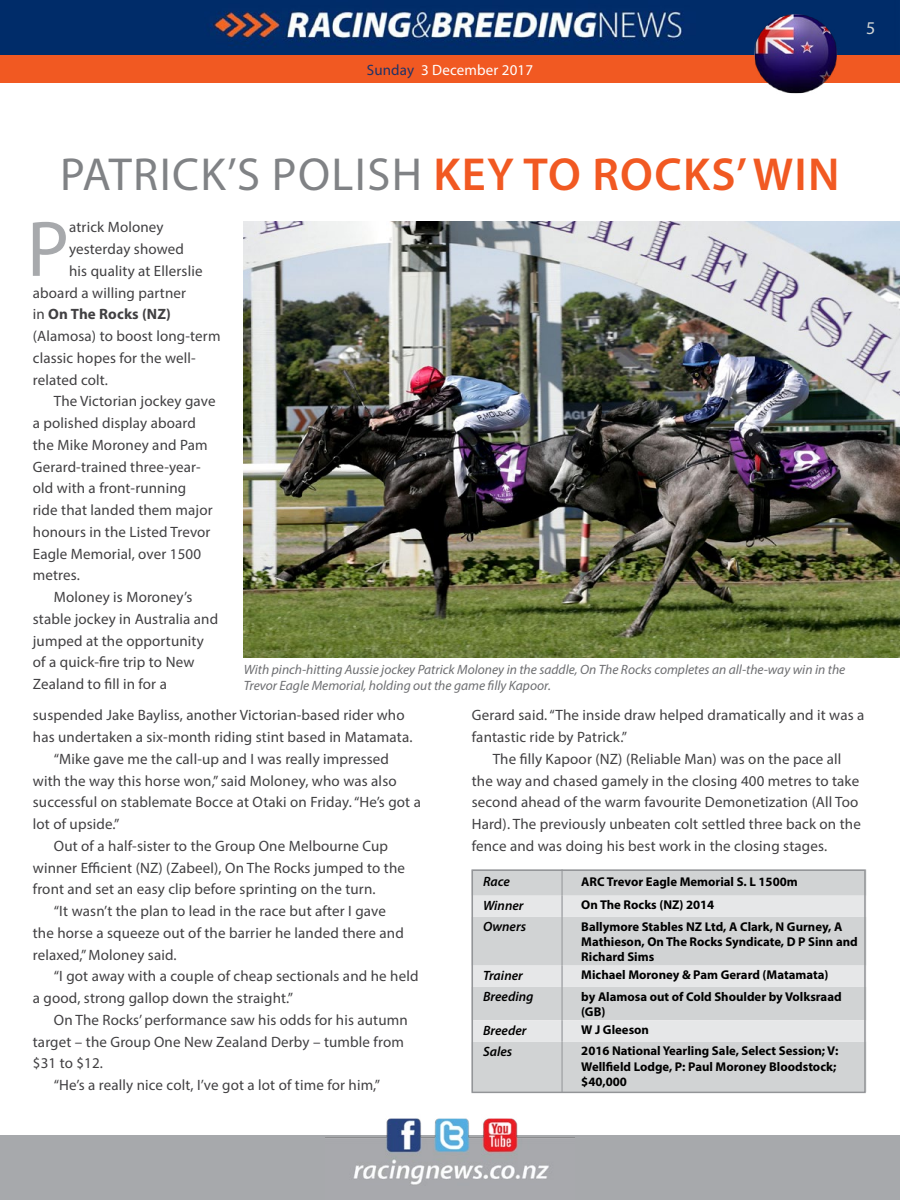
<style>
.page{position:relative;width:900px;height:1200px;background:#fff}
.page>*{position:absolute;margin:0;border:0;box-sizing:border-box;transform-origin:0 0}
.t1{font:79.5px "Myriad Pro";color:#a7a9ac}
.t2{font:46.5px "Myriad Pro";letter-spacing:.03em;color:#808285}
.t3{font:18px "Myriad Pro";color:#d1d4d4}
.t4{font:15px "Myriad Pro";letter-spacing:.01em;color:#414042}
.t5{font:15px "Myriad Pro";letter-spacing:.01em;color:#fff}
.t6{font:700 15px "Myriad Pro";letter-spacing:.01em;color:#414042}
.t7{font:italic 13.5px/16.2px "Myriad Pro";color:#6d6e71}
.t8{font:italic 600 13.5px "Myriad Pro";color:#000}
.t9{font:700 12.75px/15.3px "Myriad Pro";color:#000}
.s1{color:#203267}
.s2{font-weight:600;color:#f15922}
.s3{font-weight:400}
</style>
<div class="page">
<div style="left:0;top:1136px;width:900px;height:64px;background:#a7a9ac"></div>
<img style="left:325px;top:1118px;width:250px;height:67px">
<img style="left:0;top:0;width:900px;height:56px">
<div style="left:0;top:56px;width:900px;height:27px;background:#f15922"></div>
<img style="left:244px;top:221px;width:656px;height:437px">
<img style="left:752px;top:12px;width:88px;height:82px">
<div style="left:475px;top:872px;width:388px;height:218px;background:#d1d3d4"></div>
<svg style="left:475px;top:896px;width:388px;height:146px;background:#dadbdc"></svg>
<hr style="left:561px;top:869px;width:2px;height:27px;background:#a7a9ac">
<hr style="left:561px;top:896px;width:2px;height:21px;background:#a7a9ac">
<hr style="left:561px;top:917px;width:2px;height:49px;background:#a7a9ac">
<hr style="left:561px;top:966px;width:2px;height:21px;background:#a7a9ac">
<hr style="left:561px;top:987px;width:2px;height:33px;background:#a7a9ac">
<hr style="left:561px;top:1020px;width:2px;height:22px;background:#a7a9ac">
<hr style="left:561px;top:1042px;width:2px;height:50px;background:#a7a9ac">
<div style="left:472px;top:869px;width:394px;height:224px;border:2px solid #939598"></div>
<p class="t5" style="left:367px;top:61px;width:168px"><span class="s1">Sunday</span> 3 December 2017</p>
<p class="t3" style="left:866px;top:17px;width:11px">5</p>
<h2 class="t2" style="left:60px;top:146px;width:781px">PATRICK’S POLISH <span class="s2">KEY TO ROCKS’ WIN</span></h2>
<h1 class="t1" style="left:27px;top:200px;width:44px">P</h1>
<p class="t4" style="left:69px;top:218px;width:96px">atrick Moloney</p>
<p class="t4" style="left:69px;top:240px;width:116px">yesterday showed</p>
<p class="t4" style="left:69px;top:262px;width:135px">his quality at Ellerslie</p>
<p class="t4" style="left:33px;top:283px;width:155px">aboard a willing partner</p>
<p class="t6" style="left:33px;top:305px;width:140px"><span class="s3">in</span> On The Rocks (NZ)</p>
<p class="t4" style="left:33px;top:327px;width:189px">(Alamosa) to boost long-term</p>
<p class="t4" style="left:33px;top:349px;width:164px">classic hopes for the well-</p>
<p class="t4" style="left:33px;top:370px;width:77px">related colt.</p>
<p class="t4" style="left:54px;top:392px;width:163px">The Victorian jockey gave</p>
<p class="t4" style="left:33px;top:414px;width:165px">a polished display aboard</p>
<p class="t4" style="left:33px;top:436px;width:176px">the Mike Moroney and Pam</p>
<p class="t4" style="left:33px;top:457px;width:170px">Gerard-trained three-year-</p>
<p class="t4" style="left:33px;top:479px;width:155px">old with a front-running</p>
<p class="t4" style="left:33px;top:501px;width:181px">ride that landed them major</p>
<p class="t4" style="left:33px;top:523px;width:179px">honours in the Listed Trevor</p>
<p class="t4" style="left:33px;top:544px;width:170px">Eagle Memorial, over 1500</p>
<p class="t4" style="left:33px;top:566px;width:49px">metres.</p>
<p class="t4" style="left:54px;top:588px;width:140px">Moloney is Moroney’s</p>
<p class="t4" style="left:33px;top:610px;width:187px">stable jockey in Australia and</p>
<p class="t4" style="left:33px;top:631px;width:173px">jumped at the opportunity</p>
<p class="t4" style="left:33px;top:653px;width:163px">of a quick-fire trip to New</p>
<p class="t4" style="left:33px;top:675px;width:136px">Zealand to fill in for a</p>
<p class="t7" style="left:244px;top:661px;width:603px">With pinch-hitting Aussie jockey Patrick Moloney in the saddle, On The Rocks completes an all-the-way win in the<br>Trevor Eagle Memorial, holding out the game filly Kapoor.</p>
<p class="t4" style="left:33px;top:706px;width:373px">suspended Jake Bayliss, another Victorian-based rider who</p>
<p class="t4" style="left:33px;top:728px;width:381px">has undertaken a six-month riding stint based in Matamata.</p>
<p class="t4" style="left:54px;top:749px;width:337px">“Mike gave me the call-up and I was really impressed</p>
<p class="t4" style="left:33px;top:771px;width:365px">with the way this horse won,” said Moloney, who was also</p>
<p class="t4" style="left:33px;top:793px;width:390px">successful on stablemate Bocce at Otaki on Friday. “He’s got a</p>
<p class="t4" style="left:33px;top:815px;width:88px">lot of upside.”</p>
<p class="t4" style="left:54px;top:836px;width:336px">Out of a half-sister to the Group One Melbourne Cup</p>
<p class="t4" style="left:33px;top:858px;width:374px">winner Efficient (NZ) (Zabeel), On The Rocks jumped to the</p>
<p class="t4" style="left:33px;top:880px;width:344px">front and set an easy clip before sprinting on the turn.</p>
<p class="t4" style="left:54px;top:902px;width:334px">“It wasn’t the plan to lead in the race but after I gave</p>
<p class="t4" style="left:33px;top:923px;width:372px">the horse a squeeze out of the barrier he landed there and</p>
<p class="t4" style="left:33px;top:945px;width:145px">relaxed,” Moloney said.</p>
<p class="t4" style="left:54px;top:967px;width:366px">“I got away with a couple of cheap sectionals and he held</p>
<p class="t4" style="left:33px;top:989px;width:262px">a good, strong gallop down the straight.”</p>
<p class="t4" style="left:54px;top:1010px;width:355px">On The Rocks’ performance saw his odds for his autumn</p>
<p class="t4" style="left:33px;top:1032px;width:373px">target – the Group One New Zealand Derby – tumble from</p>
<p class="t4" style="left:33px;top:1054px;width:72px">$31 to $12.</p>
<p class="t4" style="left:54px;top:1076px;width:328px">“He’s a really nice colt, I’ve got a lot of time for him,”</p>
<p class="t4" style="left:472px;top:706px;width:394px">Gerard said. “The inside draw helped dramatically and it was a</p>
<p class="t4" style="left:472px;top:728px;width:157px">fantastic ride by Patrick.”</p>
<p class="t4" style="left:493px;top:749px;width:350px">The filly Kapoor (NZ) (Reliable Man) was on the pace all</p>
<p class="t4" style="left:472px;top:771px;width:389px">the way and chased gamely in the closing 400 metres to take</p>
<p class="t4" style="left:472px;top:793px;width:388px">second ahead of the warm favourite Demonetization (All Too</p>
<p class="t4" style="left:472px;top:815px;width:391px">Hard). The previously unbeaten colt settled three back on the</p>
<p class="t4" style="left:472px;top:836px;width:357px">fence and was doing his best work in the closing stages.</p>
<p class="t8" style="left:483px;top:873px;width:28px">Race</p>
<p class="t9" style="left:581px;top:873px;width:218px">ARC Trevor Eagle Memorial S. L 1500m</p>
<p class="t8" style="left:483px;top:897px;width:42px">Winner</p>
<p class="t9" style="left:581px;top:897px;width:135px">On The Rocks (NZ) 2014</p>
<p class="t8" style="left:483px;top:918px;width:45px">Owners</p>
<p class="t9" style="left:581px;top:918px;width:278px">Ballymore Stables NZ Ltd, A Clark, N Gurney, A<br>Mathieson, On The Rocks Syndicate, D P Sinn and<br>Richard Sims</p>
<p class="t8" style="left:483px;top:967px;width:41px">Trainer</p>
<p class="t9" style="left:581px;top:967px;width:249px">Michael Moroney &amp; Pam Gerard (Matamata)</p>
<p class="t8" style="left:483px;top:988px;width:52px">Breeding</p>
<p class="t9" style="left:581px;top:988px;width:262px">by Alamosa out of Cold Shoulder by Volksraad (GB)</p>
<p class="t8" style="left:483px;top:1022px;width:45px">Breeder</p>
<p class="t9" style="left:581px;top:1022px;width:69px">W J Gleeson</p>
<p class="t8" style="left:483px;top:1043px;width:31px">Sales</p>
<p class="t9" style="left:581px;top:1043px;width:259px">2016 National Yearling Sale, Select Session; V:<br>Wellfield Lodge, P: Paul Moroney Bloodstock; $40,000</p>
</div>
